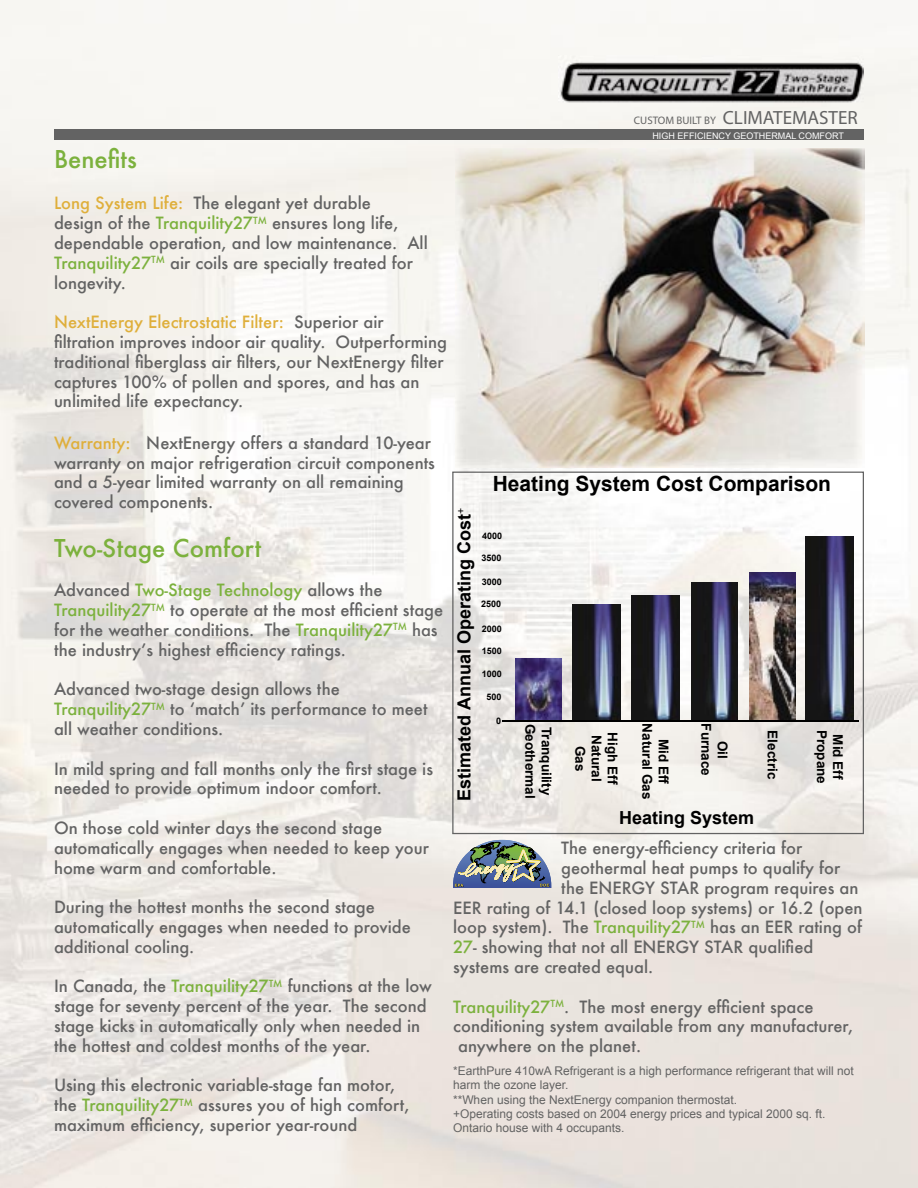
<style>
.page{position:relative;width:918px;height:1188px;background:#fff}
.page>*{position:absolute;margin:0;border:0;box-sizing:border-box;transform-origin:0 0}
.t1{font:500 24px "Futura";color:#7cb13d}
.t2{font:700 21px "Arial";color:#000}
.t3{font:700 18px "Arial";color:#000}
.t4{font:500 16.5px/19.8px "Futura";color:#636363}
.t5{font:700 13.5px/16.2px "Arial";color:#000;text-align:center}
.t6{font:12px/14.4px "Arial";color:#636363}
.t7{font:10.95px "Myriad";color:#636363}
.t8{font:700 9px "Arial";color:#000}
.t9{font:9px "Arial";color:#fff}
.s1{font-size:19.2px}
.s2{color:#dfaf3b}
.s3{color:#7cb13d}
</style>
<div class="page">
<svg style="left:452px;top:472px;width:412px;height:362px;fill:#f4f1ee"></svg>
<img style="left:572px;top:604px;width:49px;height:116px">
<img style="left:691px;top:582px;width:46px;height:138px">
<img style="left:805px;top:536px;width:48px;height:184px">
<img style="left:749px;top:572px;width:46px;height:148px">
<img style="left:516px;top:659px;width:45px;height:60px">
<img style="left:631px;top:596px;width:49px;height:124px">
<hr style="left:503px;top:720px;width:356px;height:1px;background:#000">
<hr style="left:453px;top:887px;width:98px;height:1px;background:#3c509a">
<hr style="left:453px;top:886px;width:98px;height:1px;background:#3c519b">
<hr style="left:453px;top:885px;width:98px;height:1px;background:#3d529b">
<hr style="left:453px;top:884px;width:98px;height:1px;background:#3d539c">
<hr style="left:453px;top:883px;width:98px;height:1px;background:#3d559d">
<hr style="left:453px;top:882px;width:98px;height:1px;background:#3e569e">
<hr style="left:453px;top:881px;width:98px;height:1px;background:#3f589e">
<hr style="left:453px;top:880px;width:98px;height:1px;background:#405a9f">
<hr style="left:453px;top:879px;width:98px;height:1px;background:#425ba0">
<hr style="left:453px;top:878px;width:98px;height:1px;background:#435ca1">
<hr style="left:453px;top:877px;width:98px;height:1px;background:#455ea2">
<hr style="left:453px;top:876px;width:98px;height:1px;background:#465fa3">
<hr style="left:453px;top:875px;width:98px;height:1px;background:#4761a4">
<hr style="left:453px;top:874px;width:98px;height:1px;background:#4862a5">
<hr style="left:453px;top:873px;width:98px;height:1px;background:#4963a6">
<hr style="left:453px;top:872px;width:98px;height:1px;background:#4b65a7">
<hr style="left:453px;top:871px;width:98px;height:1px;background:#4b66a8">
<hr style="left:453px;top:870px;width:98px;height:1px;background:#4d67a8">
<hr style="left:453px;top:869px;width:98px;height:1px;background:#4e68a9">
<hr style="left:453px;top:868px;width:98px;height:1px;background:#4f69aa">
<hr style="left:453px;top:867px;width:98px;height:1px;background:#506baa">
<hr style="left:453px;top:866px;width:98px;height:1px;background:#516cab">
<hr style="left:453px;top:865px;width:98px;height:1px;background:#526dac">
<hr style="left:453px;top:864px;width:98px;height:1px;background:#536fad">
<hr style="left:453px;top:863px;width:98px;height:1px;background:#5470af">
<hr style="left:453px;top:862px;width:98px;height:1px;background:#5672b0">
<hr style="left:453px;top:861px;width:98px;height:1px;background:#5773b1">
<hr style="left:453px;top:860px;width:98px;height:1px;background:#5874b2">
<hr style="left:453px;top:859px;width:98px;height:1px;background:#5976b3">
<hr style="left:453px;top:858px;width:98px;height:1px;background:#5a77b5">
<hr style="left:453px;top:857px;width:98px;height:1px;background:#5b78b6">
<hr style="left:453px;top:856px;width:98px;height:1px;background:#5c79b6">
<hr style="left:453px;top:855px;width:98px;height:1px;background:#5c7bb7">
<hr style="left:453px;top:854px;width:98px;height:1px;background:#5e7cb7">
<hr style="left:453px;top:853px;width:98px;height:1px;background:#5f7db8">
<hr style="left:453px;top:852px;width:98px;height:1px;background:#6180ba">
<hr style="left:453px;top:851px;width:98px;height:1px;background:#6281bb">
<hr style="left:453px;top:850px;width:98px;height:1px;background:#6483bc">
<hr style="left:453px;top:849px;width:98px;height:1px;background:#6584bd">
<hr style="left:453px;top:848px;width:98px;height:1px;background:#6686be">
<hr style="left:453px;top:847px;width:98px;height:1px;background:#6787bf">
<hr style="left:453px;top:846px;width:98px;height:1px;background:#6989c1">
<hr style="left:453px;top:845px;width:98px;height:1px;background:#698ac2">
<hr style="left:453px;top:844px;width:98px;height:1px;background:#6c8cc2">
<hr style="left:453px;top:843px;width:98px;height:1px;background:#6d8dc3">
<hr style="left:453px;top:842px;width:98px;height:1px;background:#6f8ec4">
<hr style="left:453px;top:841px;width:98px;height:1px;background:#7090c5">
<hr style="left:453px;top:840px;width:98px;height:1px;background:#7292c7">
<svg style="left:455px;top:842px;width:94px;height:45px"></svg>
<div style="left:54px;top:129px;width:810px;height:11px;background:#636363"></div>
<img style="left:558px;top:55px;width:306px;height:51px">
<img style="left:455px;top:148px;width:409px;height:320px">
<p class="t7" style="left:634px;top:115px;width:225px">CUSTOM BUILT BY <span class="s1">CLIMATEMASTER</span></p>
<p class="t9" style="left:652px;top:131px;width:193px">HIGH EFFICIENCY GEOTHERMAL COMFORT</p>
<h1 class="t1" style="left:54px;top:143px;width:84px">Benefits</h1>
<p class="t4" style="left:54px;top:193px;width:375px"><span class="s2">Long System Life:</span> The elegant yet durable<br>design of the <span class="s3">Tranquility27</span><sup>TM</sup> ensures long life, dependable operation, and low maintenance. All <span class="s3">Tranquility27</span><sup>TM</sup> air coils are specially treated for longevity.</p>
<p class="t4" style="left:54px;top:312px;width:394px"><span class="s2">NextEnergy Electrostatic Filter:</span> Superior air filtration improves indoor air quality. Outperforming traditional fiberglass air filters, our NextEnergy filter captures 100% of pollen and spores, and has an unlimited life expectancy.</p>
<p class="t4" style="left:54px;top:432px;width:382px"><span class="s2">Warranty:</span> NextEnergy offers a standard 10-year warranty on major refrigeration circuit components and a 5-year limited warranty on all remaining covered components.</p>
<h1 class="t1" style="left:54px;top:531px;width:209px">Two-Stage Comfort</h1>
<p class="t4" style="left:54px;top:580px;width:391px">Advanced <span class="s3">Two-Stage Technology</span> allows the <span class="s3">Tranquility27</span><sup>TM</sup> to operate at the most efficient stage for the weather conditions. The <span class="s3">Tranquility27</span><sup>TM</sup> has the industryʼs highest efficiency ratings.</p>
<p class="t4" style="left:54px;top:679px;width:375px">Advanced two-stage design allows the<br><span class="s3">Tranquility27</span><sup>TM</sup> to ʻmatchʼ its performance to meet all weather conditions.</p>
<p class="t4" style="left:54px;top:758px;width:381px">In mild spring and fall months only the first stage is needed to provide optimum indoor comfort.</p>
<p class="t4" style="left:54px;top:818px;width:376px">On those cold winter days the second stage automatically engages when needed to keep your home warm and comfortable.</p>
<p class="t4" style="left:54px;top:897px;width:358px">During the hottest months the second stage automatically engages when needed to provide additional cooling.</p>
<p class="t4" style="left:54px;top:976px;width:379px">In Canada, the <span class="s3">Tranquility27</span><sup>TM</sup> functions at the low stage for seventy percent of the year. The second stage kicks in automatically only when needed in the hottest and coldest months of the year.</p>
<p class="t4" style="left:54px;top:1075px;width:357px">Using this electronic variable-stage fan motor, the <span class="s3">Tranquility27</span><sup>TM</sup> assures you of high comfort, maximum efficiency, superior year-round</p>
<p class="t6" style="left:453px;top:1063px;width:402px">*EarthPure 410wA Refrigerant is a high performance refrigerant that will not harm the ozone layer.<br>**When using the NextEnergy companion thermostat.<br>+Operating costs based on 2004 energy prices and typical 2000 sq. ft.<br>Ontario house with 4 occupants.</p>
<p class="t2" style="left:493px;top:472px;width:340px">Heating System Cost Comparison</p>
<p class="t3" style="left:454px;top:801px;width:294px;rotate:-90deg">Estimated Annual Operating Cost<sup>+</sup></p>
<p class="t8" style="left:482px;top:531px;width:22px">4000</p>
<p class="t8" style="left:482px;top:553px;width:22px">3500</p>
<p class="t8" style="left:482px;top:576px;width:22px">3000</p>
<p class="t8" style="left:481px;top:599px;width:22px">2500</p>
<p class="t8" style="left:482px;top:624px;width:22px">2000</p>
<p class="t8" style="left:482px;top:646px;width:22px">1500</p>
<p class="t8" style="left:482px;top:669px;width:22px">1000</p>
<p class="t8" style="left:487px;top:692px;width:17px">500</p>
<p class="t8" style="left:496px;top:716px;width:7px">0</p>
<p class="t5" style="left:538px;top:724px;width:77px;rotate:90deg">Geothermal</p>
<p class="t5" style="left:555px;top:727px;width:70px;rotate:90deg">Tranquility</p>
<p class="t5" style="left:605px;top:735px;width:48px;rotate:90deg">Natural</p>
<p class="t5" style="left:621px;top:732px;width:54px;rotate:90deg">High Eff</p>
<p class="t5" style="left:731px;top:723px;width:54px;rotate:90deg">Oil<br>Furnace</p>
<p class="t5" style="left:846px;top:734px;width:47px;rotate:90deg">Mid Eff</p>
<p class="t5" style="left:672px;top:723px;width:77px;rotate:90deg">Mid Eff<br>Natural Gas</p>
<p class="t5" style="left:781px;top:730px;width:50px;rotate:90deg">Electric</p>
<p class="t5" style="left:830px;top:730px;width:56px;rotate:90deg">Propane</p>
<p class="t5" style="left:588px;top:746px;width:27px;rotate:90deg">Gas</p>
<p class="t3" style="left:619px;top:808px;width:137px">Heating System</p>
<p class="t4" style="left:561px;top:838px;width:243px">The energy-efficiency criteria for</p>
<p class="t4" style="left:561px;top:858px;width:281px">geothermal heat pumps to qualify for</p>
<p class="t4" style="left:561px;top:877px;width:299px">the ENERGY STAR program requires an</p>
<p class="t4" style="left:453px;top:897px;width:411px">EER rating of 14.1 (closed loop systems) or 16.2 (open</p>
<p class="t4" style="left:453px;top:917px;width:410px">loop system). The <span class="s3">Tranquility27</span><sup>TM</sup> has an EER rating of</p>
<p class="t4" style="left:453px;top:937px;width:362px"><span class="s3">27</span>- showing that not all ENERGY STAR qualified</p>
<p class="t4" style="left:453px;top:957px;width:202px">systems are created equal.</p>
<p class="t4" style="left:453px;top:996px;width:362px"><span class="s3">Tranquility27</span><sup>TM</sup>. The most energy efficient space</p>
<p class="t4" style="left:453px;top:1016px;width:401px">conditioning system available from any manufacturer,</p>
<p class="t4" style="left:458px;top:1036px;width:184px">anywhere on the planet.</p>
</div>
